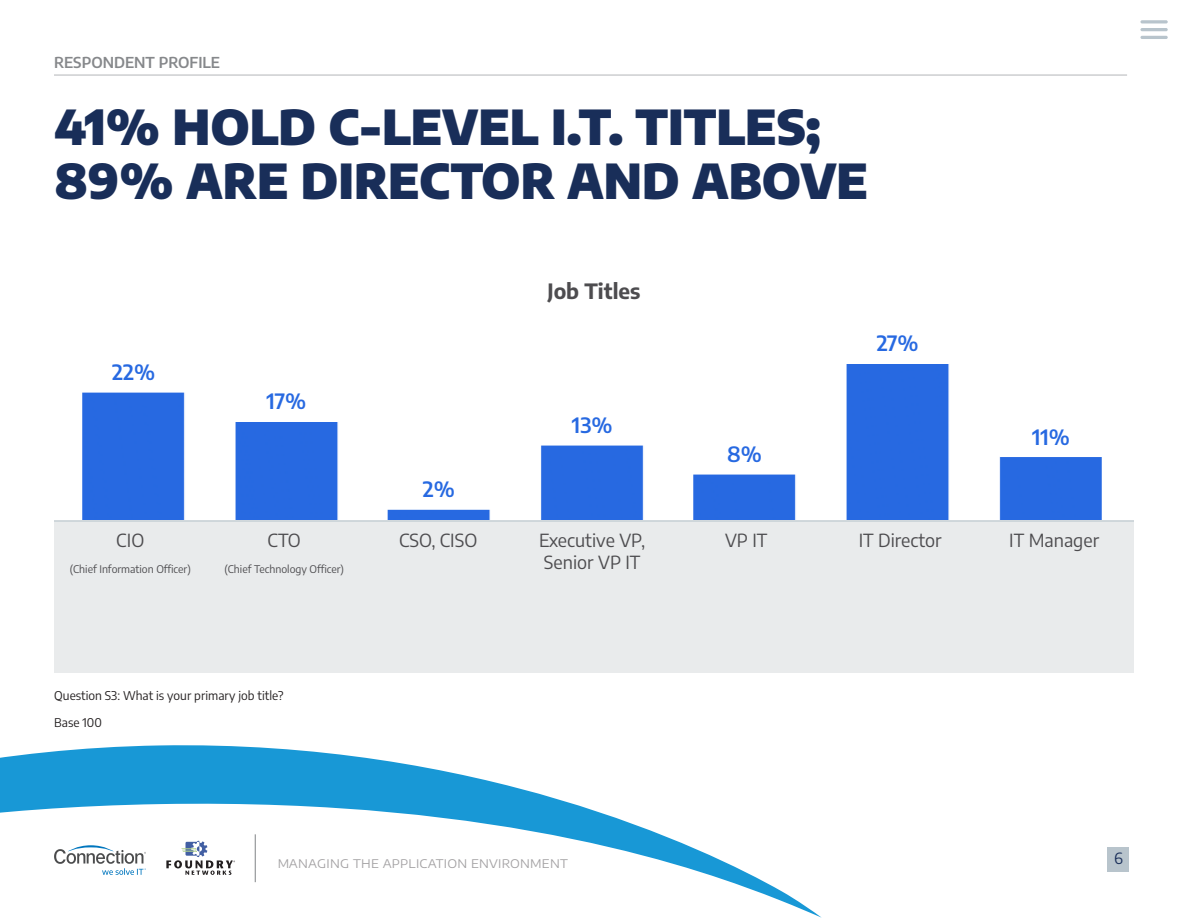
<style>
.page{position:relative;width:1188px;height:918px;background:#fff}
.page>*{position:absolute;margin:0;border:0;box-sizing:border-box;transform-origin:0 0}
.Section_Title{font:900 48px/54px "Encode Sans";color:#192e59}
.Intro{font:600 21px "Encode Sans";color:#2769e1}
.Intro-2{font:700 21px "Encode Sans";color:#4d4c4f}
.Intro-3{font:18px/21.6px "Encode Sans";color:#4d4c4f}
.t1{font:15.45px "Encode Sans";color:#192e59}
.WP-Header_Title{font:600 15px "Encode Sans";color:#86888b}
.Intro-4{font:12px "Encode Sans";color:#231f20}
.t2{font:11.85px "Encode Sans Expanded";letter-spacing:.02em;color:#676467}
.Intro-5{font:10.5px "Encode Sans";color:#4d4c4f}
</style>
<div class="page">
<hr style="left:1140px;top:20px;width:28px;height:3px;background:#b8c4cc;border-radius:2px">
<hr style="left:1140px;top:28px;width:28px;height:3px;background:#b8c4cc;border-radius:2px">
<hr style="left:1140px;top:36px;width:28px;height:3px;background:#b8c4cc;border-radius:2px">
<div style="left:1108px;top:847px;width:21px;height:24px;background:#b8c4cc"></div>
<img style="left:55px;top:364px;width:1075px;height:157px">
<svg style="left:0;top:745px;width:822px;height:173px"></svg>
<div style="left:54px;top:521px;width:1080px;height:152px;background:#e9ebec"></div>
<hr style="left:54px;top:75px;width:1073px;height:1px;background:#b4b5b8">
<hr style="left:54px;top:521px;width:1080px;height:1px;background:#b8c4cc">
<div style="left:235px;top:388px;width:103px;height:33px;background:#fff"></div>
<div style="left:541px;top:412px;width:102px;height:33px;background:#fff"></div>
<div style="left:693px;top:440px;width:103px;height:34px;background:#fff"></div>
<div style="left:388px;top:476px;width:102px;height:33px;background:#fff"></div>
<div style="left:1000px;top:423px;width:102px;height:34px;background:#fff"></div>
<div style="left:83px;top:359px;width:102px;height:33px;background:#fff"></div>
<svg style="left:54px;top:845px;width:92px;height:30px"></svg>
<hr style="left:255px;top:834px;width:1px;height:48px;background:#818386">
<svg style="left:166px;top:841px;width:69px;height:34px"></svg>
<p class="WP-Header_Title" style="left:54px;top:51px;width:168px">RESPONDENT PROFILE</p>
<p class="Section_Title" style="left:55px;top:96px;width:815px">41% HOLD C-LEVEL I.T. TITLES;<br>89% ARE DIRECTOR AND ABOVE</p>
<p class="Intro" style="left:112px;top:357px;width:45px">22%</p>
<p class="Intro" style="left:266px;top:386px;width:41px">17%</p>
<p class="Intro-3" style="left:116px;top:529px;width:30px">CIO</p>
<p class="Intro-5" style="left:70px;top:562px;width:123px">(Chief Information Officer)</p>
<p class="Intro-3" style="left:268px;top:529px;width:35px">CTO</p>
<p class="Intro-5" style="left:224px;top:562px;width:121px">(Chief Technology Officer)</p>
<p class="Intro-4" style="left:54px;top:688px;width:231px">Question S3: What is your primary job title?</p>
<p class="Intro-4" style="left:54px;top:715px;width:49px">Base 100</p>
<p class="Intro" style="left:423px;top:474px;width:34px">2%</p>
<p class="Intro-2" style="left:547px;top:276px;width:94px">Job Titles</p>
<p class="Intro" style="left:572px;top:410px;width:42px">13%</p>
<p class="Intro" style="left:727px;top:439px;width:36px">8%</p>
<p class="Intro" style="left:877px;top:328px;width:43px">27%</p>
<p class="Intro" style="left:1032px;top:421px;width:39px">11%</p>
<p class="Intro-3" style="left:399px;top:529px;width:80px">CSO, CISO</p>
<p class="Intro-3" style="left:539px;top:529px;width:108px">Executive VP,<br>Senior VP IT</p>
<p class="Intro-3" style="left:725px;top:529px;width:44px">VP IT</p>
<p class="Intro-3" style="left:859px;top:529px;width:84px">IT Director</p>
<p class="Intro-3" style="left:1009px;top:529px;width:91px">IT Manager</p>
<p class="t2" style="left:277px;top:855px;width:292px">MANAGING THE APPLICATION ENVIRONMENT</p>
<p class="t1" style="left:1114px;top:848px;width:10px">6</p>
</div>
